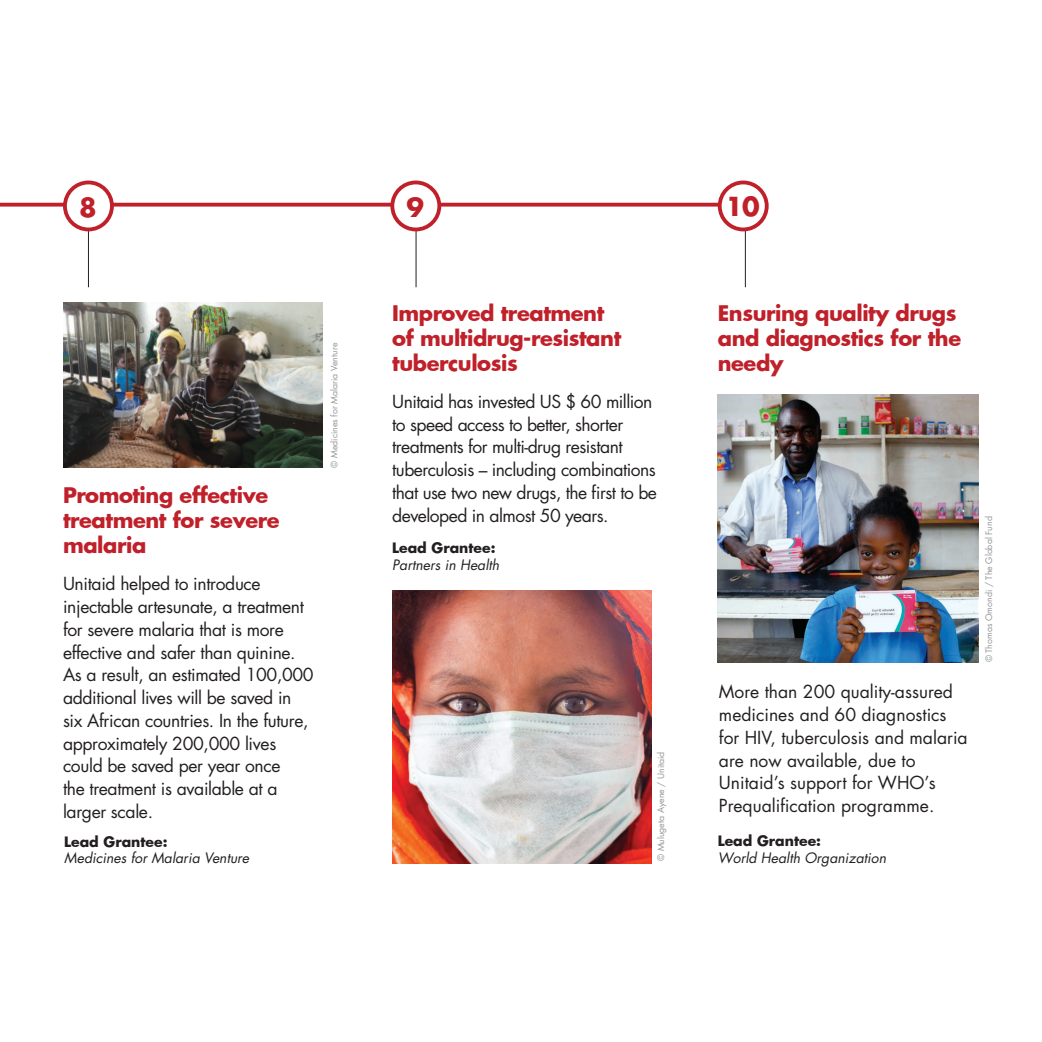
<style>
.page{position:relative;width:1042px;height:1042px;background:#fff}
.page>*{position:absolute;margin:0;border:0;box-sizing:border-box;transform-origin:0 0}
.t1{font:700 25.55px "Futura";color:#c02029}
.t2{font:700 21px/25.2px "Futura";letter-spacing:-.02em;color:#c02029}
.t3{font:17.5px/22.8px "Futura";letter-spacing:-.02em;color:#231f20}
.t4{font:17.5px/22.8px "Futura";color:#231f20}
.t5{font:italic 14px/16.8px "Futura";color:#231f20}
.t6{font:8.75px "Futura";color:#939598}
.s1{font-weight:700;font-style:normal}
</style>
<div class="page">
<img style="left:392px;top:591px;width:260px;height:272px">
<img style="left:63px;top:303px;width:259px;height:165px">
<img style="left:718px;top:394px;width:260px;height:268px">
<svg style="left:0;top:203px;width:718px;height:4px;background:#c6373f"></svg>
<hr style="left:416px;top:197px;width:1px;height:90px;background:#231f20">
<hr style="left:745px;top:197px;width:1px;height:90px;background:#231f20">
<hr style="left:88px;top:203px;width:1px;height:84px;background:#231f20">
<div style="left:65px;top:182px;width:47px;height:47px;background:#fff;border-radius:50%"></div>
<div style="left:63px;top:180px;width:51px;height:51px;border:4px solid #c02029;border-radius:50%"></div>
<div style="left:392px;top:182px;width:47px;height:47px;background:#fff;border-radius:50%"></div>
<div style="left:390px;top:180px;width:51px;height:51px;border:4px solid #c02029;border-radius:50%"></div>
<div style="left:720px;top:182px;width:47px;height:47px;background:#fff;border-radius:50%"></div>
<div style="left:718px;top:180px;width:50px;height:51px;border:4px solid #c02029;border-radius:50%"></div>
<p class="t1" style="left:79px;top:189px;width:19px">8</p>
<p class="t1" style="left:406px;top:189px;width:19px">9</p>
<p class="t1" style="left:725px;top:189px;width:36px">10</p>
<p class="t2" style="left:63px;top:481px;width:218px">Promoting effective treatment for severe malaria</p>
<p class="t3" style="left:63px;top:572px;width:252px">Unitaid helped to introduce injectable artesunate, a treatment for severe malaria that is more effective and safer than quinine.<br>As a result, an estimated 100,000 additional lives will be saved in six African countries. In the future, approximately 200,000 lives could be saved per year once<br>the treatment is available at a larger scale.</p>
<p class="t5" style="left:64px;top:833px;width:186px"><span class="s1">Lead Grantee:<br></span>Medicines for Malaria Venture</p>
<p class="t6" style="left:328px;top:468px;width:127px;rotate:-90deg">© Medicines for Malaria Venture</p>
<p class="t2" style="left:392px;top:299px;width:230px">Improved treatment of multidrug-resistant tuberculosis</p>
<p class="t3" style="left:392px;top:390px;width:266px">Unitaid has invested US $ 60 million to speed access to better, shorter treatments for multi-drug resistant tuberculosis – including combinations that use two new drugs, the first to be developed in almost 50 years.</p>
<p class="t5" style="left:392px;top:539px;width:109px"><span class="s1">Lead Grantee:<br></span>Partners in Health</p>
<p class="t6" style="left:655px;top:861px;width:111px;rotate:-90deg">© Mulugeta Ayene / Unitaid</p>
<p class="t2" style="left:718px;top:299px;width:245px">Ensuring quality drugs and diagnostics for the needy</p>
<p class="t4" style="left:719px;top:680px;width:250px">More than 200 quality-assured medicines and 60 diagnostics for HIV, tuberculosis and malaria are now available, due to<br>Unitaid’s support for WHO’s<br>Prequalification programme.</p>
<p class="t5" style="left:718px;top:832px;width:170px"><span class="s1">Lead Grantee:<br></span>World Health Organization</p>
<p class="t6" style="left:983px;top:662px;width:147px;rotate:-90deg">© Thomas Omondi / The Global Fund</p>
</div>
